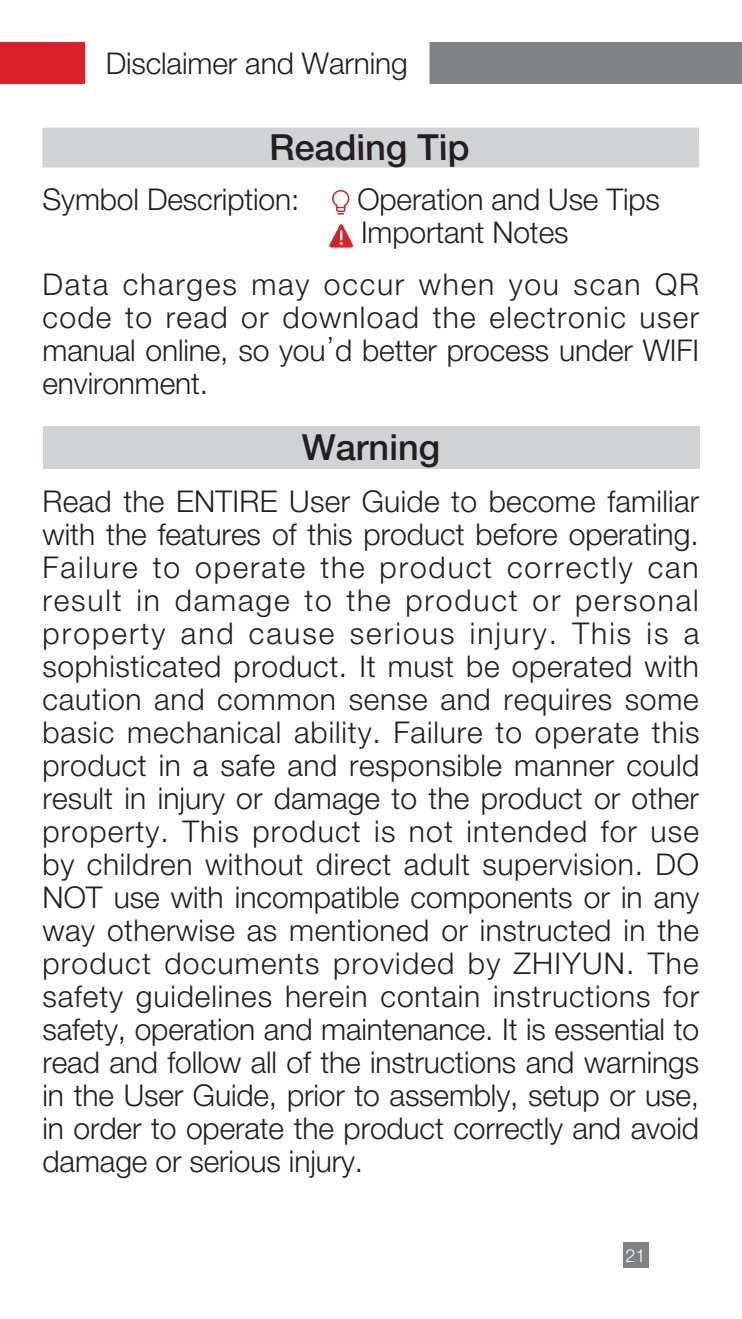
<style>
.page{position:relative;width:742px;height:1319px;background:#fff}
.page>*{position:absolute;margin:0;border:0;box-sizing:border-box;transform-origin:0 0}
.标题1{font:36px "M Ying Hei PRC W5";color:#231f20}
.正文无段前段后{font:30px/33px "M Ying Hei PRC W3";letter-spacing:-.005em;color:#231f20;text-align:justify}
.页码标题{font:30px "M Ying Hei PRC W3";letter-spacing:-.005em;color:#231f20}
.t1{font:18px "M Ying Hei PRC W3";color:#fff}
</style>
<div class="page">
<div style="left:0;top:43px;width:85px;height:41px;background:#da2128"></div>
<div style="left:85px;top:43px;width:657px;height:41px;background:#808285"></div>
<div style="left:622px;top:1242px;width:26px;height:25px;background:#808285"></div>
<div style="left:42px;top:128px;width:657px;height:39px;background:#d1d2d4"></div>
<svg style="left:332px;top:190px;width:17px;height:24px"></svg>
<svg style="left:329px;top:224px;width:24px;height:23px"></svg>
<div style="left:43px;top:426px;width:656px;height:42px;background:#d1d2d4"></div>
<svg style="left:85px;top:42px;width:344px;height:42px"></svg>
<div style="left:101px;top:38px;width:311px;height:51px;background:#fff"></div>
<p class="页码标题" style="left:106px;top:45px;width:303px">Disclaimer and Warning</p>
<p class="标题1" style="left:269px;top:126px;width:202px">Reading Tip</p>
<p class="正文无段前段后" style="left:43px;top:183px;width:258px">Symbol Description:</p>
<p class="正文无段前段后" style="left:357px;top:183px;width:304px">Operation and Use Tips</p>
<p class="正文无段前段后" style="left:361px;top:216px;width:209px">Important Notes</p>
<p class="正文无段前段后" style="left:43px;top:267px;width:658px">Data charges may occur when you scan QR code to read or download the electronic user manual online, so you’d better process under WIFI environment.</p>
<p class="标题1" style="left:302px;top:425px;width:140px">Warning</p>
<p class="正文无段前段后" style="left:43px;top:484px;width:658px">Read the ENTIRE User Guide to become familiar with the features of this product before operating.<br>Failure to operate the product correctly can result in damage to the product or personal property and cause serious injury. This is a sophisticated product. It must be operated with caution and common sense and requires some basic mechanical ability. Failure to operate this product in a safe and responsible manner could result in injury or damage to the product or other property. This product is not intended for use by children without direct adult supervision. DO NOT use with incompatible components or in any way otherwise as mentioned or instructed in the product documents provided by ZHIYUN. The safety guidelines herein contain instructions for safety, operation and maintenance. It is essential to read and follow all of the instructions and warnings in the User Guide, prior to assembly, setup or use, in order to operate the product correctly and avoid damage or serious injury.</p>
<p class="t1" style="left:625px;top:1243px;width:22px">21</p>
</div>
